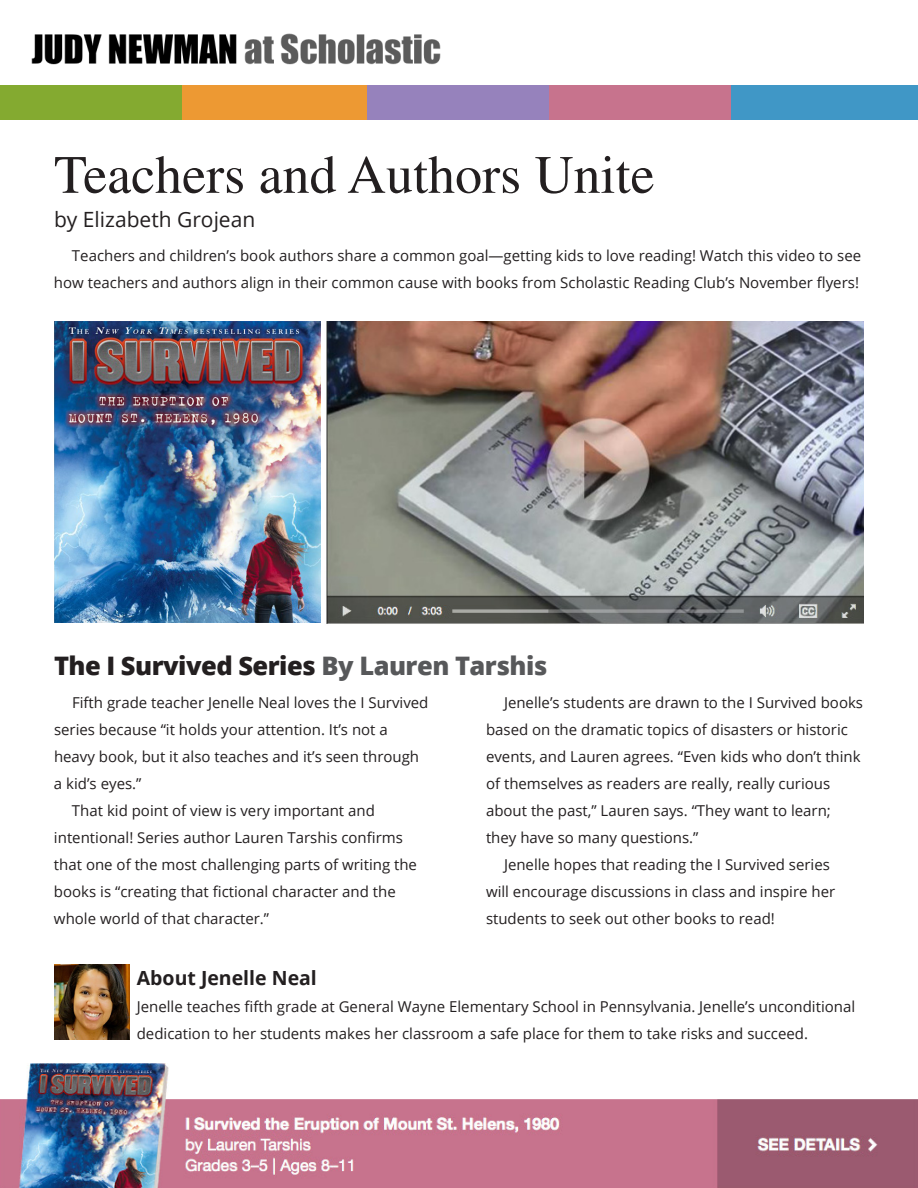
<style>
.page{position:relative;width:918px;height:1188px;background:#fff}
.page>*{position:absolute;margin:0;border:0;box-sizing:border-box;transform-origin:0 0}
.t1{font:54px "Times";color:#231f20}
.t2{font:800 25.5px "Open Sans";letter-spacing:-.02em;color:#231f20}
.t3{font:21px "Open Sans";color:#231f20}
.t4{font:700 19.5px "Open Sans";color:#231f20}
.t5{font:15px/27px "Open Sans";color:#231f20;text-align:right}
.s1{color:#57585a}
</style>
<div class="page">
<img style="left:326px;top:321px;width:538px;height:303px">
<img style="left:54px;top:322px;width:266px;height:300px">
<img style="left:54px;top:964px;width:76px;height:76px">
<img style="left:0;top:1063px;width:918px;height:125px">
<img style="left:31px;top:33px;width:410px;height:32px">
<div style="left:0;top:85px;width:183px;height:34px;background:#84aa30"></div>
<div style="left:182px;top:85px;width:185px;height:34px;background:#ed9933"></div>
<div style="left:367px;top:85px;width:183px;height:34px;background:#9682bc"></div>
<div style="left:549px;top:85px;width:183px;height:34px;background:#c7738d"></div>
<div style="left:731px;top:85px;width:187px;height:34px;background:#4097c6"></div>
<h1 class="t1" style="left:54px;top:144px;width:602px">Teachers and Authors Unite</h1>
<h3 class="t3" style="left:54px;top:205px;width:203px">by Elizabeth Grojean</h3>
<p class="t5" style="left:54px;top:242px;width:809px">Teachers and children’s book authors share a common goal—getting kids to love reading! Watch this video to see how teachers and authors align in their common cause with books from Scholastic Reading Club’s November flyers!</p>
<h2 class="t2" style="left:54px;top:646px;width:495px">The I Survived Series <span class="s1">By Lauren Tarshis</span></h2>
<p class="t5" style="left:72px;top:688px;width:358px">Fifth grade teacher Jenelle Neal loves the I Survived</p>
<p class="t5" style="left:54px;top:715px;width:335px">series because “it holds your attention. It’s not a</p>
<p class="t5" style="left:54px;top:742px;width:367px">heavy book, but it also teaches and it’s seen through</p>
<p class="t5" style="left:54px;top:769px;width:89px">a kid’s eyes.”</p>
<p class="t5" style="left:72px;top:796px;width:304px">That kid point of view is very important and</p>
<p class="t5" style="left:54px;top:823px;width:350px">intentional! Series author Lauren Tarshis confirms</p>
<p class="t5" style="left:54px;top:850px;width:365px">that one of the most challenging parts of writing the</p>
<p class="t5" style="left:54px;top:877px;width:343px">books is “creating that fictional character and the</p>
<p class="t5" style="left:54px;top:904px;width:217px">whole world of that character.”</p>
<p class="t5" style="left:504px;top:688px;width:361px">Jenelle’s students are drawn to the I Survived books</p>
<p class="t5" style="left:486px;top:715px;width:364px">based on the dramatic topics of disasters or historic</p>
<p class="t5" style="left:486px;top:742px;width:376px">events, and Lauren agrees. “Even kids who don’t think</p>
<p class="t5" style="left:486px;top:769px;width:346px">of themselves as readers are really, really curious</p>
<p class="t5" style="left:486px;top:796px;width:346px">about the past,” Lauren says. “They want to learn;</p>
<p class="t5" style="left:486px;top:823px;width:214px">they have so many questions.”</p>
<p class="t5" style="left:504px;top:850px;width:327px">Jenelle hopes that reading the I Survived series</p>
<p class="t5" style="left:486px;top:877px;width:351px">will encourage discussions in class and inspire her</p>
<p class="t5" style="left:486px;top:904px;width:290px">students to seek out other books to read!</p>
<h3 class="t4" style="left:137px;top:965px;width:182px">About Jenelle Neal</h3>
<p class="t5" style="left:137px;top:993px;width:720px;text-align:left">Jenelle teaches fifth grade at General Wayne Elementary School in Pennsylvania. Jenelle’s unconditional dedication to her students makes her classroom a safe place for them to take risks and succeed.</p>
</div>
